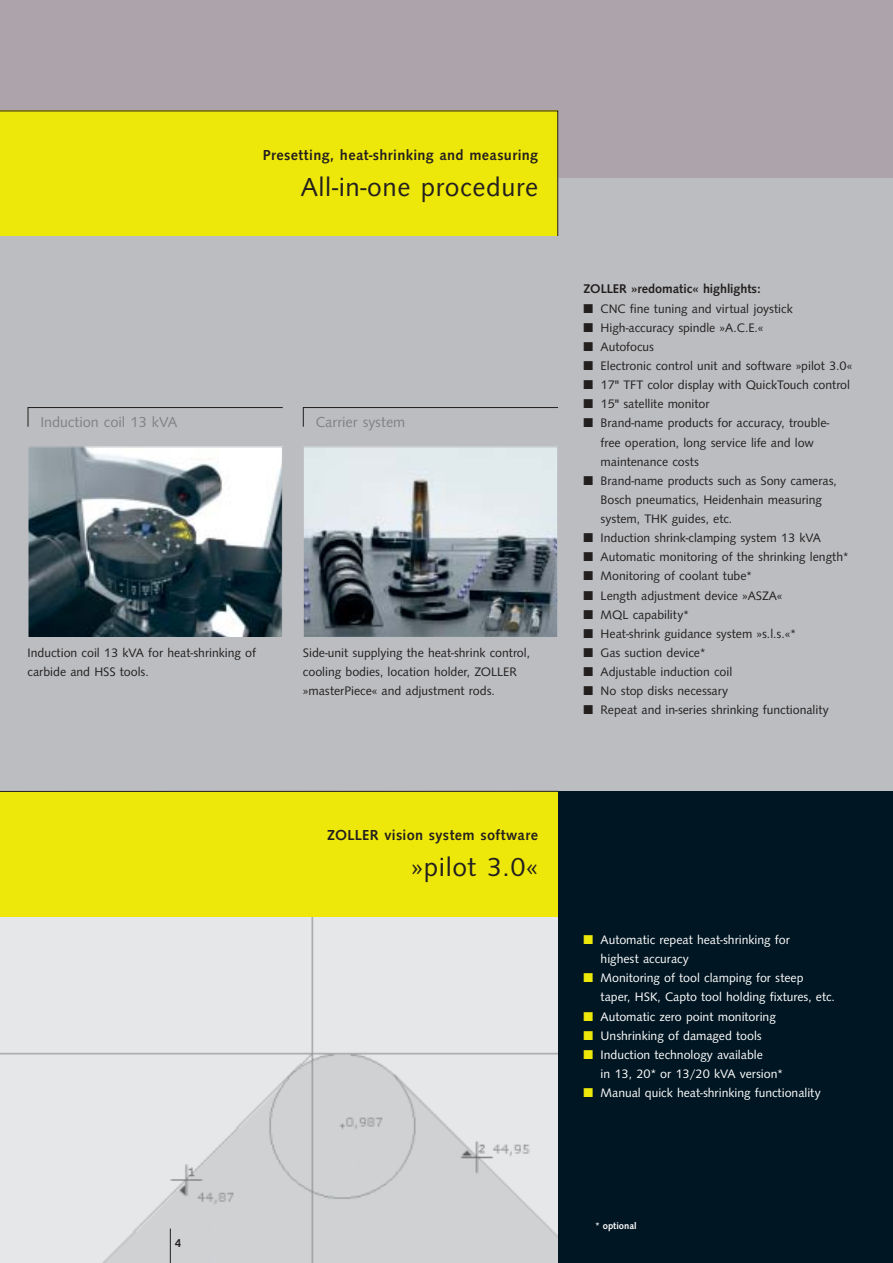
<style>
.page{position:relative;width:893px;height:1263px;background:#fff}
.page>*{position:absolute;margin:0;border:0;box-sizing:border-box;transform-origin:0 0}
.t1{font:27px "Syntax";letter-spacing:.025em;color:#231f1f}
.t2{font:500 15px "Syntax";letter-spacing:.025em;color:#231f1f}
.t3{font:15px "Syntax";color:#808284}
.t4{font:500 13.05px "Syntax";color:#231f1f}
.t5{font:12.75px/19.2px "Syntax";color:#231f1f}
.t6{font:12.75px/19.2px "Syntax";color:#fff}
.t7{font:500 12px "Syntax";color:#231f1f}
.t8{font:500 9.75px "Syntax";color:#fff}
.s1{color:#eee80a}
</style>
<div class="page">
<svg style="left:0;top:916px;width:558px;height:347px;background:#dddfdf"></svg>
<div style="left:558px;top:791px;width:335px;height:472px;background:#001622"></div>
<div style="left:0;top:0;width:893px;height:179px;background:#aca4aa"></div>
<div style="left:0;top:179px;width:893px;height:612px;background:#bbbdc0"></div>
<div style="left:0;top:791px;width:558px;height:125px;background:#eee80a"></div>
<hr style="left:0;top:791px;width:558px;height:1px;background:#231f1f">
<hr style="left:170px;top:1228px;width:1px;height:35px;background:#231f1f">
<img style="left:305px;top:448px;width:251px;height:188px">
<div style="left:303px;top:446px;width:255px;height:192px;border:1px solid #bbbdc0"></div>
<svg style="left:303px;top:407px;width:256px;height:20px"></svg>
<img style="left:30px;top:448px;width:251px;height:188px">
<div style="left:28px;top:446px;width:255px;height:192px;border:1px solid #bbbdc0"></div>
<svg style="left:27px;top:407px;width:256px;height:20px"></svg>
<hr style="left:558px;top:178px;width:335px;height:1px;background:#bbbdc0">
<div style="left:0;top:110px;width:558px;height:126px;background:#eee80a"></div>
<p class="t3" style="left:40px;top:415px;width:138px">Induction coil 13 kVA</p>
<p class="t2" style="left:263px;top:147px;width:277px">Presetting, heat-shrinking and measuring</p>
<h1 class="t1" style="left:301px;top:173px;width:239px">All-in-one procedure</h1>
<p class="t3" style="left:316px;top:415px;width:91px">Carrier system</p>
<p class="t5" style="left:28px;top:643px;width:230px">Induction coil 13 kVA for heat-shrinking of carbide and HSS tools.</p>
<p class="t5" style="left:303px;top:643px;width:229px">Side-unit supplying the heat-shrink control, cooling bodies, location holder, ZOLLER »masterPiece« and adjustment rods.</p>
<p class="t2" style="left:327px;top:828px;width:212px">ZOLLER vision system software</p>
<h1 class="t1" style="left:411px;top:854px;width:128px">»pilot 3.0«</h1>
<p class="t4" style="left:584px;top:283px;width:179px">ZOLLER »redomatic« highlights:</p>
<p class="t5" style="left:584px;top:299px;width:211px">■ CNC fine tuning and virtual joystick</p>
<p class="t5" style="left:584px;top:318px;width:181px">■ High-accuracy spindle »A.C.E.«</p>
<p class="t5" style="left:584px;top:337px;width:72px">■ Autofocus</p>
<p class="t5" style="left:584px;top:356px;width:270px">■ Electronic control unit and software »pilot 3.0«</p>
<p class="t5" style="left:584px;top:376px;width:268px">■ 17" TFT color display with QuickTouch control</p>
<p class="t5" style="left:584px;top:395px;width:127px">■ 15" satellite monitor</p>
<p class="t5" style="left:601px;top:414px;width:230px;text-indent:-17px">■ Brand-name products for accuracy, trouble&shy;free operation, long service life and low maintenance costs</p>
<p class="t5" style="left:601px;top:471px;width:238px;text-indent:-17px">■ Brand-name products such as Sony cameras,<br>Bosch pneumatics, Heidenhain measuring system, THK guides, etc.</p>
<p class="t5" style="left:584px;top:529px;width:239px">■ Induction shrink-clamping system 13 kVA</p>
<p class="t5" style="left:584px;top:548px;width:266px">■ Automatic monitoring of the shrinking length*</p>
<p class="t5" style="left:584px;top:567px;width:170px">■ Monitoring of coolant tube*</p>
<p class="t5" style="left:584px;top:586px;width:200px">■ Length adjustment device »ASZA«</p>
<p class="t5" style="left:584px;top:605px;width:107px">■ MQL capability*</p>
<p class="t5" style="left:584px;top:624px;width:214px">■ Heat-shrink guidance system »s.l.s.«*</p>
<p class="t5" style="left:584px;top:643px;width:123px">■ Gas suction device*</p>
<p class="t5" style="left:584px;top:663px;width:150px">■ Adjustable induction coil</p>
<p class="t5" style="left:584px;top:682px;width:146px">■ No stop disks necessary</p>
<p class="t5" style="left:584px;top:701px;width:247px">■ Repeat and in-series shrinking functionality</p>
<p class="t6" style="left:601px;top:930px;width:191px;text-indent:-17px"><span class="s1">■</span> Automatic repeat heat-shrinking for highest accuracy</p>
<p class="t6" style="left:601px;top:969px;width:236px;text-indent:-17px"><span class="s1">■</span> Monitoring of tool clamping for steep taper, HSK, Capto tool holding fixtures, etc.</p>
<p class="t6" style="left:584px;top:1007px;width:194px"><span class="s1">■</span> Automatic zero point monitoring</p>
<p class="t6" style="left:584px;top:1026px;width:180px"><span class="s1">■</span> Unshrinking of damaged tools</p>
<p class="t6" style="left:601px;top:1045px;width:184px;text-indent:-17px"><span class="s1">■</span> Induction technology available<br>in 13, 20* or 13/20 kVA version*</p>
<p class="t6" style="left:584px;top:1084px;width:239px"><span class="s1">■</span> Manual quick heat-shrinking functionality</p>
<p class="t7" style="left:175px;top:1237px;width:8px">4</p>
<p class="t8" style="left:595px;top:1221px;width:43px">* optional</p>
</div>
